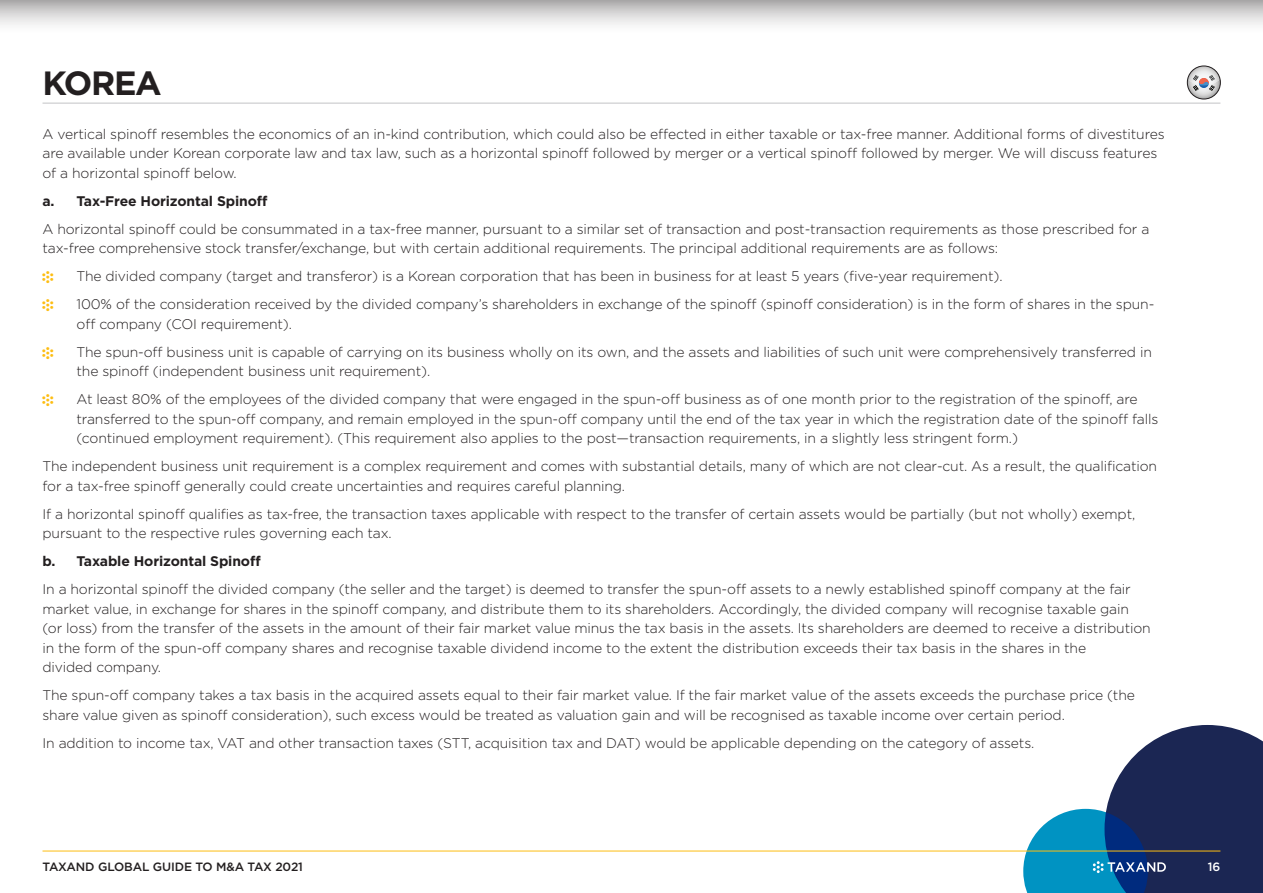
<style>
.page{position:relative;width:1263px;height:893px;background:#fff}
.page>*{position:absolute;margin:0;border:0;box-sizing:border-box;transform-origin:0 0}
.t1{font:700 33.6px "Gotham";letter-spacing:-.04em;color:#231f20}
.Body_Text{font:300 13.95px/19.5px "Gotham";letter-spacing:-.01em;color:#231f20}
.t2{font:700 13.95px "Gotham";letter-spacing:-.01em;color:#231f20}
.t3{font:500 12px "Gotham";letter-spacing:-.01em;color:#231f20}
.t4{font:500 12px "Gotham";color:#fff}
.s1{font-family:"Gotham Tax And";color:#fdbd12}
</style>
<div class="page">
<svg style="left:1023px;top:725px;width:240px;height:168px"></svg>
<hr style="left:43px;top:103px;width:1177px;height:1px;background:#c2c3c5">
<hr style="left:43px;top:851px;width:1177px;height:1px;background:#fdbd12">
<svg style="left:0;top:0;width:1263px;height:25px;background:#d2d1d1"></svg>
<svg style="left:1186px;top:66px;width:35px;height:33px"></svg>
<div style="left:1187px;top:66px;width:33px;height:33px;border:1px solid #231f20;border-radius:50%"></div>
<h1 class="t1" style="left:43px;top:61px;width:121px">KOREA</h1>
<p class="Body_Text" style="left:43px;top:124px;width:1124px">A vertical spinoff resembles the economics of an in-kind contribution, which could also be effected in either taxable or tax-free manner. Additional forms of divestitures are available under Korean corporate law and tax law, such as a horizontal spinoff followed by merger or a vertical spinoff followed by merger. We will discuss features of a horizontal spinoff below.</p>
<p class="t2" style="left:43px;top:192px;width:226px">a. Tax-Free Horizontal Spinoff</p>
<p class="Body_Text" style="left:43px;top:219px;width:1108px">A horizontal spinoff could be consummated in a tax-free manner, pursuant to a similar set of transaction and post-transaction requirements as those prescribed for a tax-free comprehensive stock transfer/exchange, but with certain additional requirements. The principal additional requirements are as follows:</p>
<p class="Body_Text" style="left:43px;top:266px;width:961px"><span class="s1">•</span> The divided company (target and transferor) is a Korean corporation that has been in business for at least 5 years (five-year requirement).</p>
<p class="Body_Text" style="left:77px;top:294px;width:1079px;text-indent:-34px"><span class="s1">•</span> 100% of the consideration received by the divided company’s shareholders in exchange of the spinoff (spinoff consideration) is in the form of shares in the spun&shy;off company (COI requirement).</p>
<p class="Body_Text" style="left:77px;top:342px;width:1077px;text-indent:-34px"><span class="s1">•</span> The spun-off business unit is capable of carrying on its business wholly on its own, and the assets and liabilities of such unit were comprehensively transferred in the spinoff (independent business unit requirement).</p>
<p class="Body_Text" style="left:77px;top:389px;width:1083px;text-indent:-34px"><span class="s1">•</span> At least 80% of the employees of the divided company that were engaged in the spun-off business as of one month prior to the registration of the spinoff, are transferred to the spun-off company, and remain employed in the spun-off company until the end of the tax year in which the registration date of the spinoff falls (continued employment requirement). (This requirement also applies to the post—transaction requirements, in a slightly less stringent form.)</p>
<p class="Body_Text" style="left:43px;top:456px;width:1116px">The independent business unit requirement is a complex requirement and comes with substantial details, many of which are not clear-cut. As a result, the qualification for a tax-free spinoff generally could create uncertainties and requires careful planning.</p>
<p class="Body_Text" style="left:43px;top:504px;width:1094px">If a horizontal spinoff qualifies as tax-free, the transaction taxes applicable with respect to the transfer of certain assets would be partially (but not wholly) exempt, pursuant to the respective rules governing each tax.</p>
<p class="t2" style="left:43px;top:552px;width:220px">b. Taxable Horizontal Spinoff</p>
<p class="Body_Text" style="left:43px;top:579px;width:1110px">In a horizontal spinoff the divided company (the seller and the target) is deemed to transfer the spun-off assets to a newly established spinoff company at the fair market value, in exchange for shares in the spinoff company, and distribute them to its shareholders. Accordingly, the divided company will recognise taxable gain (or loss) from the transfer of the assets in the amount of their fair market value minus the tax basis in the assets. Its shareholders are deemed to receive a distribution in the form of the spun-off company shares and recognise taxable dividend income to the extent the distribution exceeds their tax basis in the shares in the<br>divided company.</p>
<p class="Body_Text" style="left:43px;top:685px;width:1094px">The spun-off company takes a tax basis in the acquired assets equal to their fair market value. If the fair market value of the assets exceeds the purchase price (the share value given as spinoff consideration), such excess would be treated as valuation gain and will be recognised as taxable income over certain period.</p>
<p class="Body_Text" style="left:43px;top:733px;width:993px">In addition to income tax, VAT and other transaction taxes (STT, acquisition tax and DAT) would be applicable depending on the category of assets.</p>
<p class="t3" style="left:43px;top:859px;width:262px">TAXAND GLOBAL GUIDE TO M&amp;A TAX 2021</p>
<p class="t4" style="left:1208px;top:859px;width:14px">16</p>
</div>
